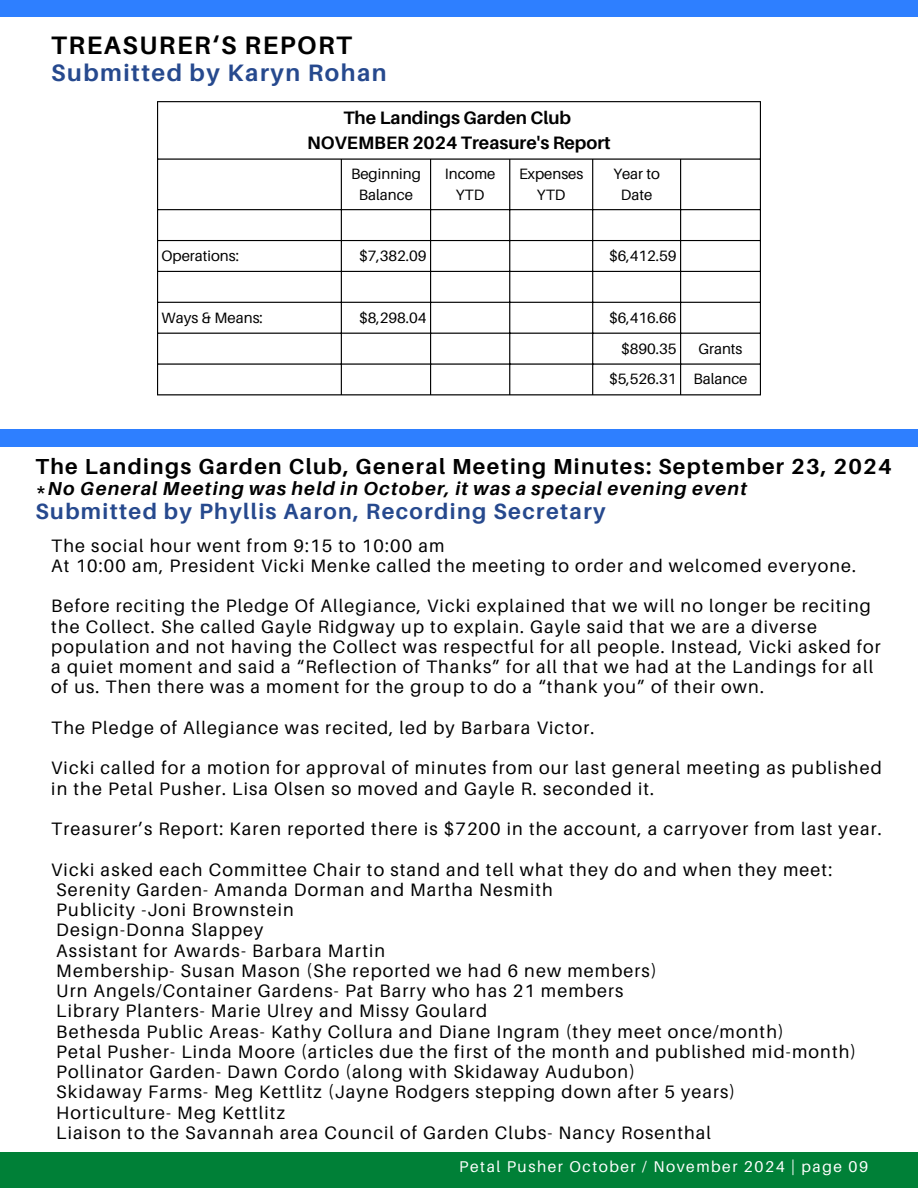
<style>
.page{position:relative;width:918px;height:1188px;background:#fff}
.page>*{position:absolute;margin:0;border:0;box-sizing:border-box;transform-origin:0 0}
.t1{font:700 25.35px "Aileron";letter-spacing:.065em;color:#000}
.t2{font:700 23.7px "Aileron";letter-spacing:.065em;color:#26498e}
.t3{font:700 22.05px "Aileron";letter-spacing:.065em;color:#26498e}
.t4{font:700 21.75px "Aileron";letter-spacing:.065em;color:#000}
.t5{font:italic 700 18.75px "Aileron";letter-spacing:.065em;color:#000}
.t6{font:18px/20.2px "Aileron";letter-spacing:.065em;color:#000}
.t7{font:700 18px/24.8px "Aileron";color:#000;text-align:center}
.t8{font:15.6px "Aileron";letter-spacing:.1em;color:#fff}
.t9{font:15px/21px "Aileron";color:#000;text-align:center}
.s1{font-style:normal}
</style>
<div class="page">
<div style="left:0;top:1153px;width:918px;height:35px;background:#008037"></div>
<div style="left:0;top:0;width:918px;height:17px;background:#2e7fff"></div>
<div style="left:0;top:430px;width:918px;height:17px;background:#2e7fff"></div>
<hr style="left:157px;top:102px;width:1px;height:292px;background:#000">
<hr style="left:341px;top:160px;width:1px;height:234px;background:#000">
<hr style="left:430px;top:160px;width:1px;height:234px;background:#000">
<hr style="left:509px;top:160px;width:1px;height:234px;background:#000">
<hr style="left:592px;top:160px;width:1px;height:234px;background:#000">
<hr style="left:680px;top:160px;width:1px;height:234px;background:#000">
<hr style="left:760px;top:102px;width:1px;height:292px;background:#000">
<hr style="left:157px;top:101px;width:604px;height:1px;background:#000">
<hr style="left:157px;top:158px;width:604px;height:2px;background:#000">
<hr style="left:157px;top:209px;width:604px;height:1px;background:#000">
<hr style="left:157px;top:240px;width:604px;height:1px;background:#000">
<hr style="left:157px;top:271px;width:604px;height:1px;background:#000">
<hr style="left:157px;top:302px;width:604px;height:1px;background:#000">
<hr style="left:157px;top:333px;width:604px;height:1px;background:#000">
<hr style="left:157px;top:363px;width:604px;height:2px;background:#000">
<hr style="left:157px;top:394px;width:604px;height:1px;background:#000">
<h1 class="t1" style="left:51px;top:30px;width:302px">TREASURER‘S REPORT</h1>
<h2 class="t2" style="left:51px;top:58px;width:337px">Submitted by Karyn Rohan</h2>
<p class="t7" style="left:307px;top:105px;width:305px">The Landings Garden Club<br>NOVEMBER 2024 Treasure's Report</p>
<p class="t9" style="left:351px;top:163px;width:71px">Beginning<br>Balance</p>
<p class="t9" style="left:445px;top:163px;width:52px">Income<br>YTD</p>
<p class="t9" style="left:519px;top:163px;width:66px">Expenses<br>YTD</p>
<p class="t9" style="left:613px;top:163px;width:48px">Year to<br>Date</p>
<p class="t9" style="left:162px;top:245px;width:79px">Operations:</p>
<p class="t9" style="left:359px;top:245px;width:69px">$7,382.09</p>
<p class="t9" style="left:609px;top:245px;width:69px">$6,412.59</p>
<p class="t9" style="left:162px;top:307px;width:103px">Ways &amp; Means:</p>
<p class="t9" style="left:359px;top:307px;width:69px">$8,298.04</p>
<p class="t9" style="left:609px;top:302px;width:69px;line-height:30.9px;text-align:right">$6,416.66 $890.35</p>
<p class="t9" style="left:609px;top:333px;width:140px;line-height:30.9px;text-align:left;text-indent:89px">Grants $5,526.31 Balance</p>
<p class="t4" style="left:35px;top:453px;width:858px">The Landings Garden Club, General Meeting Minutes: September 23, 2024</p>
<p class="t5" style="left:35px;top:477px;width:713px"><span class="s1">*</span>No General Meeting was held in October, it was a special evening event</p>
<p class="t3" style="left:35px;top:497px;width:572px">Submitted by Phyllis Aaron, Recording Secretary</p>
<p class="t6" style="left:51px;top:535px;width:806px">The social hour went from 9:15 to 10:00 am<br>At 10:00 am, President Vicki Menke called the meeting to order and welcomed everyone.</p>
<p class="t6" style="left:51px;top:596px;width:831px">Before reciting the Pledge Of Allegiance, Vicki explained that we will no longer be reciting the Collect. She called Gayle Ridgway up to explain. Gayle said that we are a diverse population and not having the Collect was respectful for all people. Instead, Vicki asked for a quiet moment and said a “Reflection of Thanks” for all that we had at the Landings for all of us. Then there was a moment for the group to do a “thank you” of their own.</p>
<p class="t6" style="left:51px;top:717px;width:545px">The Pledge of Allegiance was recited, led by Barbara Victor.</p>
<p class="t6" style="left:51px;top:758px;width:832px">Vicki called for a motion for approval of minutes from our last general meeting as published in the Petal Pusher. Lisa Olsen so moved and Gayle R. seconded it.</p>
<p class="t6" style="left:51px;top:818px;width:832px">Treasurer’s Report: Karen reported there is $7200 in the account, a carryover from last year.</p>
<p class="t6" style="left:51px;top:859px;width:806px">Vicki asked each Committee Chair to stand and tell what they do and when they meet:<br>Serenity Garden- Amanda Dorman and Martha Nesmith<br>Publicity -Joni Brownstein<br>Design-Donna Slappey<br>Assistant for Awards- Barbara Martin<br>Membership- Susan Mason (She reported we had 6 new members)<br>Urn Angels/Container Gardens- Pat Barry who has 21 members<br>Library Planters- Marie Ulrey and Missy Goulard<br>Bethesda Public Areas- Kathy Collura and Diane Ingram (they meet once/month)<br>Petal Pusher- Linda Moore (articles due the first of the month and published mid-month)<br>Pollinator Garden- Dawn Cordo (along with Skidaway Audubon)<br>Skidaway Farms- Meg Kettlitz (Jayne Rodgers stepping down after 5 years)<br>Horticulture- Meg Kettlitz<br>Liaison to the Savannah area Council of Garden Clubs- Nancy Rosenthal</p>
<p class="t8" style="left:459px;top:1157px;width:410px">Petal Pusher October / November 2024 | page 09</p>
</div>
